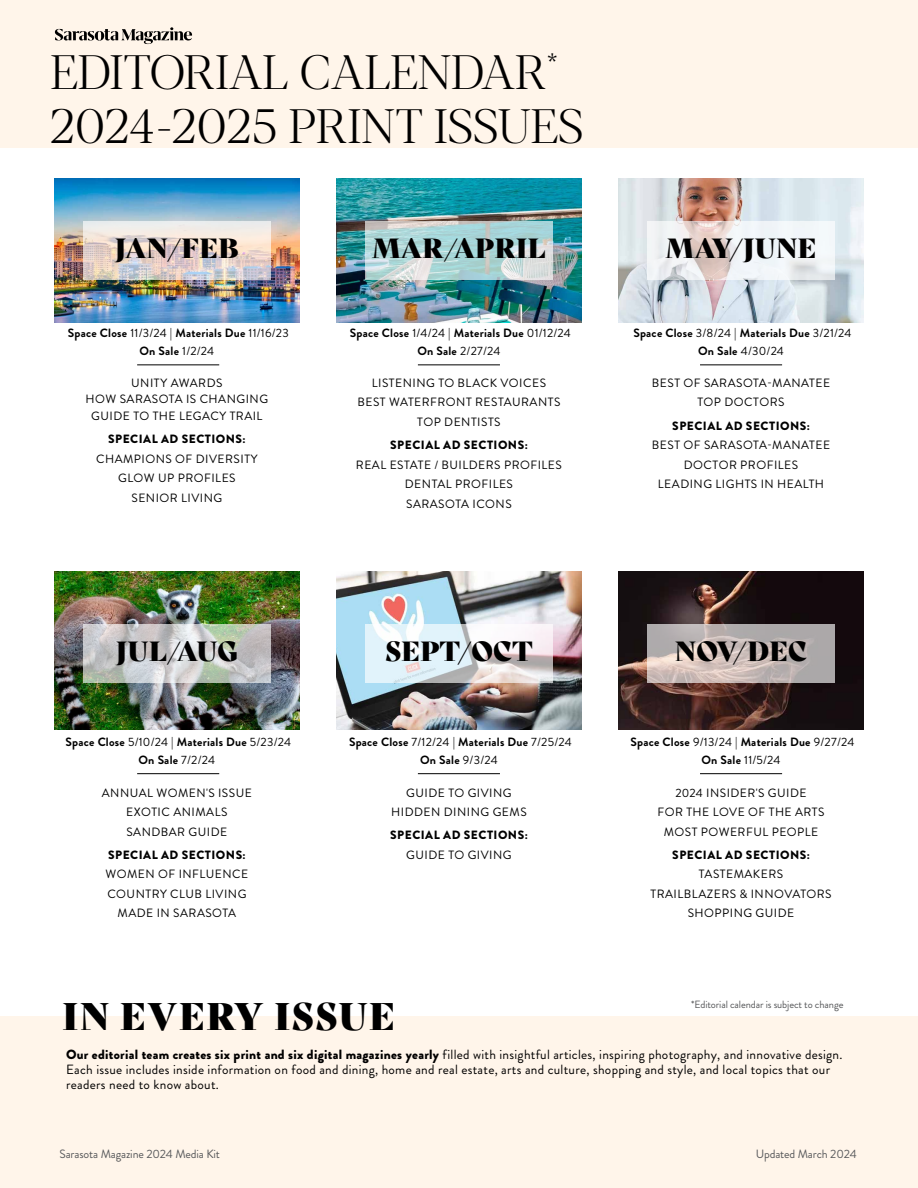
<style>
.page{position:relative;width:918px;height:1188px;background:#fff}
.page>*{position:absolute;margin:0;border:0;box-sizing:border-box;transform-origin:0 0}
.t1{font:300 48px/54px "Blacker Display";color:#000}
.t2{font:37.5px "Bely Display";letter-spacing:.03em;color:#000}
.t3{font:27px "Bely Display";color:#000}
.t4{font:13.35px/15px "Brandon Grotesque";letter-spacing:.02em;color:#000}
.t5{font:12px/19.5px "Brandon Grotesque";letter-spacing:.04em;color:#000;text-align:center}
.t6{font:700 12px/18px "Brandon Grotesque";letter-spacing:.02em;color:#000;text-align:center}
.t7{font:900 12px "Brandon Grotesque";letter-spacing:.04em;color:#000}
.t8{font:12px "Brandon Grotesque";letter-spacing:-.01em;color:#58595b}
.t9{font:10.5px "Brandon Grotesque";letter-spacing:-.01em;color:#58595b}
.s1{font-weight:400}
.s2{font-weight:900}
</style>
<div class="page">
<img style="left:618px;top:178px;width:246px;height:144px">
<img style="left:336px;top:178px;width:246px;height:144px">
<div style="left:0;top:1016px;width:918px;height:172px;background:#fff5ea"></div>
<div style="left:0;top:0;width:918px;height:148px;background:#fff5ea"></div>
<img style="left:54px;top:178px;width:246px;height:144px">
<img style="left:54px;top:572px;width:246px;height:157px">
<img style="left:336px;top:572px;width:246px;height:157px">
<img style="left:618px;top:572px;width:246px;height:157px">
<svg style="left:83px;top:221px;width:188px;height:58px;background:#e5d9d3"></svg>
<svg style="left:365px;top:221px;width:188px;height:58px;background:#bad7d8"></svg>
<svg style="left:647px;top:221px;width:188px;height:58px;fill:#f1f4f6"></svg>
<svg style="left:83px;top:624px;width:188px;height:58px;background:#c7c9c7"></svg>
<svg style="left:365px;top:624px;width:188px;height:58px"></svg>
<svg style="left:647px;top:624px;width:188px;height:58px;background:#c1b7b4"></svg>
<hr style="left:137px;top:365px;width:82px;height:1px;background:#000">
<hr style="left:418px;top:365px;width:82px;height:1px;background:#000">
<hr style="left:700px;top:365px;width:82px;height:1px;background:#000">
<hr style="left:137px;top:773px;width:82px;height:1px;background:#000">
<hr style="left:418px;top:773px;width:82px;height:1px;background:#000">
<hr style="left:700px;top:773px;width:82px;height:1px;background:#000">
<svg style="left:55px;top:27px;width:137px;height:17px"></svg>
<h1 class="t1" style="left:50px;top:46px;width:535px">EDITORIAL CALENDAR<sup>*<br></sup>2024-2025 PRINT ISSUES</h1>
<h3 class="t3" style="left:115px;top:227px;width:126px">JAN/FEB</h3>
<h3 class="t3" style="left:372px;top:227px;width:175px">MAR/APRIL</h3>
<h3 class="t3" style="left:666px;top:227px;width:152px">MAY/JUNE</h3>
<p class="t6" style="left:68px;top:324px;width:222px">Space Close <span class="s1">11/3/24 |</span> Materials Due <span class="s1">11/16/23<br></span>On Sale <span class="s1">1/2/24</span></p>
<p class="t6" style="left:350px;top:324px;width:223px">Space Close <span class="s1">1/4/24 |</span> Materials Due <span class="s1">01/12/24<br></span>On Sale <span class="s1">2/27/24</span></p>
<p class="t6" style="left:633px;top:324px;width:220px">Space Close <span class="s1">3/8/24 |</span> Materials Due <span class="s1">3/21/24<br></span>On Sale <span class="s1">4/30/24</span></p>
<p class="t5" style="left:86px;top:375px;width:184px;line-height:16.5px">UNITY AWARDS<br>HOW SARASOTA IS CHANGING<br>GUIDE TO THE LEGACY TRAIL</p>
<p class="t7" style="left:108px;top:431px;width:139px">SPECIAL AD SECTIONS:</p>
<p class="t5" style="left:96px;top:449px;width:163px">CHAMPIONS OF DIVERSITY<br>GLOW UP PROFILES<br>SENIOR LIVING</p>
<p class="t5" style="left:357px;top:373px;width:204px">LISTENING TO BLACK VOICES<br>BEST WATERFRONT RESTAURANTS<br>TOP DENTISTS</p>
<p class="t7" style="left:390px;top:437px;width:139px">SPECIAL AD SECTIONS:</p>
<p class="t5" style="left:356px;top:455px;width:207px">REAL ESTATE / BUILDERS PROFILES<br>DENTAL PROFILES<br>SARASOTA ICONS</p>
<p class="t5" style="left:652px;top:373px;width:180px">BEST OF SARASOTA-MANATEE<br>TOP DOCTORS</p>
<p class="t7" style="left:672px;top:417px;width:139px">SPECIAL AD SECTIONS:</p>
<p class="t5" style="left:652px;top:435px;width:180px">BEST OF SARASOTA-MANATEE<br>DOCTOR PROFILES<br>LEADING LIGHTS IN HEALTH</p>
<h3 class="t3" style="left:116px;top:630px;width:124px">JUL/AUG</h3>
<h3 class="t3" style="left:385px;top:630px;width:149px">SEPT/OCT</h3>
<h3 class="t3" style="left:675px;top:630px;width:134px">NOV/DEC</h3>
<p class="t6" style="left:66px;top:733px;width:227px">Space Close <span class="s1">5/10/24 |</span> Materials Due <span class="s1">5/23/24<br></span>On Sale <span class="s1">7/2/24</span></p>
<p class="t5" style="left:102px;top:783px;width:152px">ANNUAL WOMEN'S ISSUE<br>EXOTIC ANIMALS<br>SANDBAR GUIDE</p>
<p class="t7" style="left:108px;top:846px;width:139px">SPECIAL AD SECTIONS:</p>
<p class="t5" style="left:105px;top:865px;width:144px">WOMEN OF INFLUENCE<br>COUNTRY CLUB LIVING<br>MADE IN SARASOTA</p>
<p class="t6" style="left:349px;top:733px;width:224px">Space Close <span class="s1">7/12/24 |</span> Materials Due <span class="s1">7/25/24<br></span>On Sale <span class="s1">9/3/24</span></p>
<p class="t5" style="left:391px;top:783px;width:137px">GUIDE TO GIVING<br>HIDDEN DINING GEMS</p>
<p class="t7" style="left:390px;top:827px;width:139px">SPECIAL AD SECTIONS:</p>
<p class="t5" style="left:406px;top:845px;width:107px">GUIDE TO GIVING</p>
<p class="t6" style="left:631px;top:733px;width:225px">Space Close <span class="s1">9/13/24 |</span> Materials Due <span class="s1">9/27/24<br></span>On Sale <span class="s1">11/5/24</span></p>
<p class="t5" style="left:657px;top:783px;width:169px">2024 INSIDER'S GUIDE<br>FOR THE LOVE OF THE ARTS<br>MOST POWERFUL PEOPLE</p>
<p class="t7" style="left:672px;top:846px;width:139px">SPECIAL AD SECTIONS:</p>
<p class="t5" style="left:651px;top:865px;width:183px">TASTEMAKERS<br>TRAILBLAZERS &amp; INNOVATORS<br>SHOPPING GUIDE</p>
<p class="t9" style="left:691px;top:998px;width:154px">*Editorial calendar is subject to change</p>
<h2 class="t2" style="left:62px;top:986px;width:334px">IN EVERY ISSUE</h2>
<p class="t4" style="left:66px;top:1047px;width:778px"><span class="s2">Our editorial team creates six print and six digital magazines yearly</span> filled with insightful articles, inspiring photography, and innovative design.<br>Each issue includes inside information on food and dining, home and real estate, arts and culture, shopping and style, and local topics that our readers need to know about.</p>
<p class="t8" style="left:59px;top:1146px;width:162px">Sarasota Magazine 2024 Media Kit</p>
<p class="t8" style="left:756px;top:1146px;width:102px">Updated March 2024</p>
</div>
